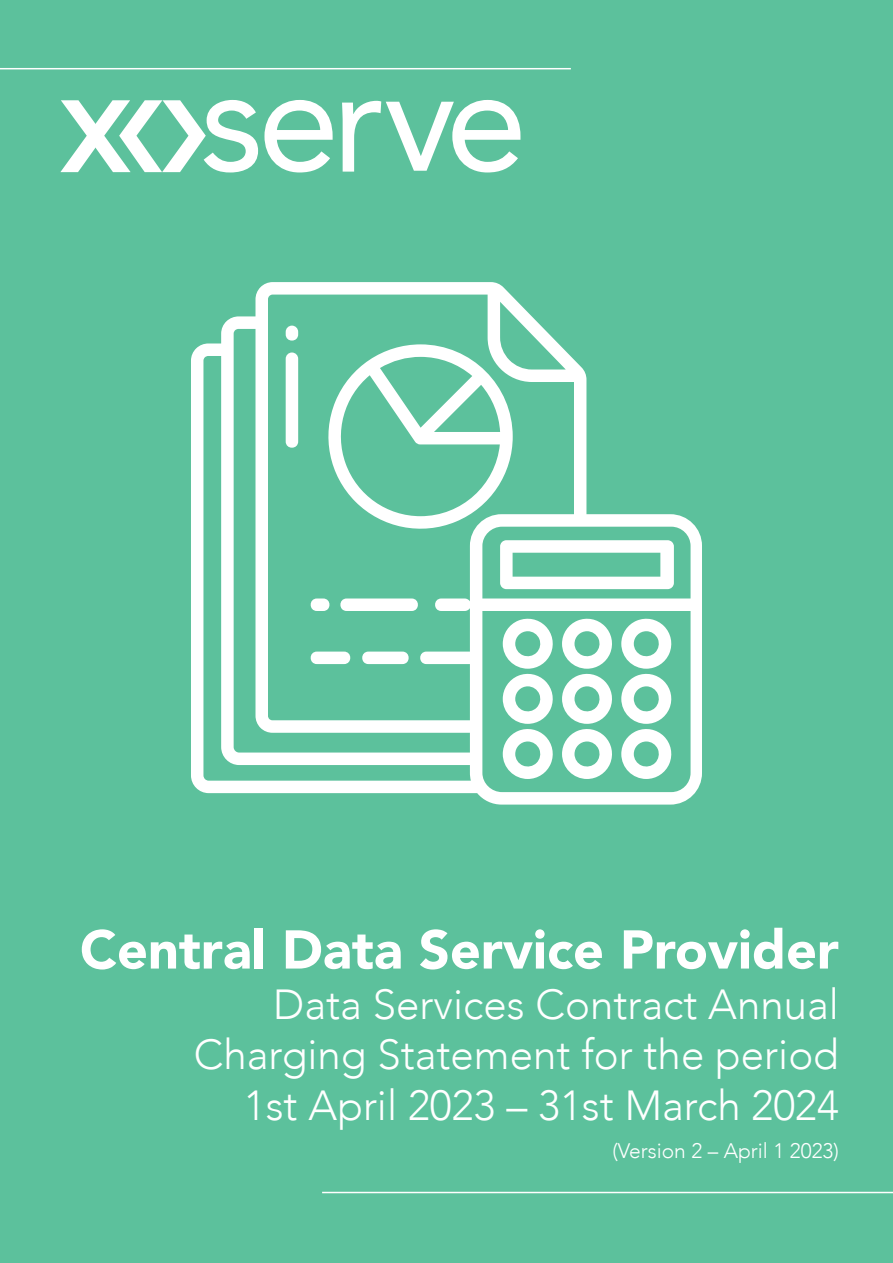
<style>
.page{position:relative;width:893px;height:1263px;background:#5cc19c}
.page>*{position:absolute;margin:0;border:0;box-sizing:border-box;transform-origin:0 0}
.t1{font:900 54px "Avenir";color:#fff}
.t2{font:300 42px/50.4px "Avenir";color:#fff;text-align:right}
.t3{font:300 21px "Avenir";color:#fff}
</style>
<div class="page">
<hr style="left:0;top:68px;width:571px;height:1px;background:#fff">
<hr style="left:322px;top:1192px;width:571px;height:1px;background:#fff">
<svg style="left:60px;top:100px;width:198px;height:72px"></svg>
<svg style="left:264px;top:100px;width:69px;height:72px"></svg>
<svg style="left:342px;top:100px;width:178px;height:72px"></svg>
<svg style="left:191px;top:282px;width:511px;height:523px"></svg>
<p class="t1" style="left:80px;top:903px;width:760px">Central Data Service Provider</p>
<p class="t2" style="left:194px;top:979px;width:647px">Data Services Contract Annual<br>Charging Statement for the period<br>1st April 2023 – 31st March 2024</p>
<p class="t3" style="left:612px;top:1138px;width:228px">(Version 2 – April 1 2023)</p>
</div>
